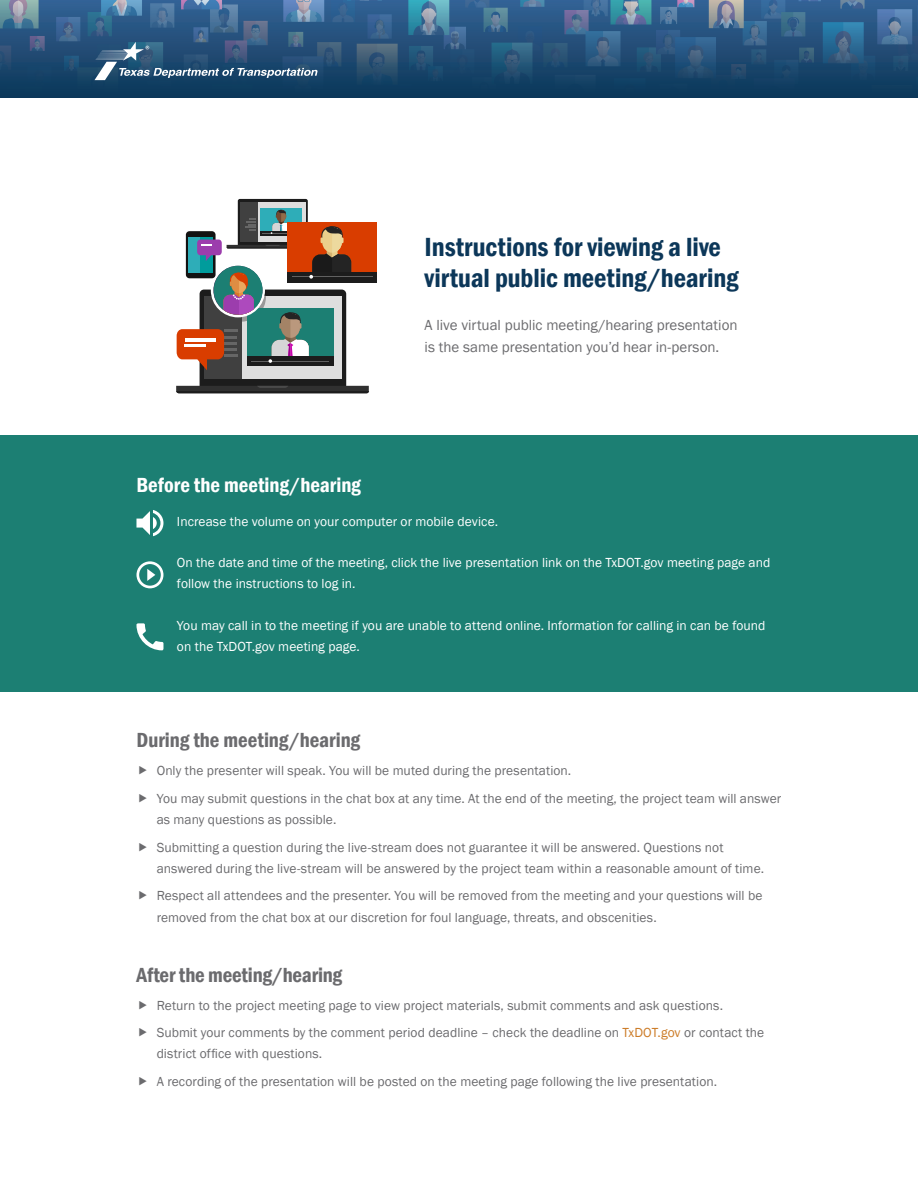
<style>
.page{position:relative;width:918px;height:1188px;background:#fff}
.page>*{position:absolute;margin:0;border:0;box-sizing:border-box;transform-origin:0 0}
.t1{font:600 condensed 27px/31.5px "Franklin Gothic";letter-spacing:-.005em;color:#0c3759}
.Text{font:600 condensed 21px "Franklin Gothic";letter-spacing:-.005em;color:#6b6b6e}
.Text-2{font:600 condensed 21px "Franklin Gothic";color:#fff}
.Text-3{font:15px/21.8px "Franklin Gothic";color:#6b6b6e}
.Text-4{font:13.5px/21px "Franklin Gothic";letter-spacing:.005em;color:#6b6b6e}
.Text-5{font:13.5px/21px "Franklin Gothic";letter-spacing:.005em;color:#fff}
.s1{color:#cc7c28}
</style>
<div class="page">
<img style="left:0;top:0;width:918px;height:97px">
<svg style="left:95px;top:42px;width:223px;height:38px;background:#3d6283"></svg>
<div style="left:0;top:435px;width:918px;height:257px;background:#1c7f73"></div>
<svg style="left:136px;top:561px;width:27px;height:27px"></svg>
<svg style="left:136px;top:510px;width:27px;height:26px"></svg>
<svg style="left:136px;top:623px;width:27px;height:27px"></svg>
<div style="left:200px;top:290px;width:146px;height:102px;background:#1c1c1c;border-radius:4px"></div>
<svg style="left:176px;top:386px;width:193px;height:7px"></svg>
<div style="left:205px;top:296px;width:136px;height:83px;background:#dedede"></div>
<div style="left:204px;top:296px;width:38px;height:83px;background:#404040"></div>
<div style="left:238px;top:199px;width:70px;height:49px;background:#1c1c1c;border-radius:2px"></div>
<div style="left:240px;top:202px;width:65px;height:40px;background:#dedede"></div>
<div style="left:240px;top:202px;width:18px;height:40px;background:#404040"></div>
<div style="left:260px;top:208px;width:42px;height:28px;background:#2eadb8"></div>
<div style="left:287px;top:222px;width:90px;height:60px;background:#d93d00"></div>
<div style="left:287px;top:272px;width:90px;height:10px;background:#1c1c1c"></div>
<hr style="left:292px;top:276px;width:80px;height:1px;background:#616161">
<svg style="left:177px;top:210px;width:174px;height:160px"></svg>
<p class="t1" style="left:425px;top:230px;width:315px">Instructions for viewing a live virtual public meeting/hearing</p>
<p class="Text-3" style="left:425px;top:315px;width:315px">A live virtual public meeting/hearing presentation is the same presentation you’d hear in-person.</p>
<p class="Text-2" style="left:136px;top:471px;width:226px">Before the meeting/hearing</p>
<p class="Text-5" style="left:177px;top:512px;width:323px">Increase the volume on your computer or mobile device.</p>
<p class="Text-5" style="left:177px;top:553px;width:595px">On the date and time of the meeting, click the live presentation link on the TxDOT.gov meeting page and follow the instructions to log in.</p>
<p class="Text-5" style="left:177px;top:615px;width:590px">You may call in to the meeting if you are unable to attend online. Information for calling in can be found on the TxDOT.gov meeting page.</p>
<p class="Text" style="left:136px;top:726px;width:225px">During the meeting/hearing</p>
<p class="Text-4" style="left:157px;top:760px;width:416px">Only the presenter will speak. You will be muted during the presentation.</p>
<p class="Text-4" style="left:157px;top:788px;width:626px">You may submit questions in the chat box at any time. At the end of the meeting, the project team will answer as many questions as possible.</p>
<p class="Text-4" style="left:157px;top:837px;width:609px">Submitting a question during the live-stream does not guarantee it will be answered. Questions not answered during the live-stream will be answered by the project team within a reasonable amount of time.</p>
<p class="Text-4" style="left:157px;top:885px;width:607px;line-height:21.8px">Respect all attendees and the presenter. You will be removed from the meeting and your questions will be removed from the chat box at our discretion for foul language, threats, and obscenities.</p>
<p class="Text" style="left:136px;top:961px;width:207px">After the meeting/hearing</p>
<p class="Text-4" style="left:157px;top:995px;width:568px">Return to the project meeting page to view project materials, submit comments and ask questions.</p>
<p class="Text-4" style="left:157px;top:1023px;width:609px">Submit your comments by the comment period deadline – check the deadline on <span class="s1">TxDOT.gov</span> or contact the district office with questions.</p>
<p class="Text-4" style="left:157px;top:1071px;width:562px">A recording of the presentation will be posted on the meeting page following the live presentation.</p>
</div>
